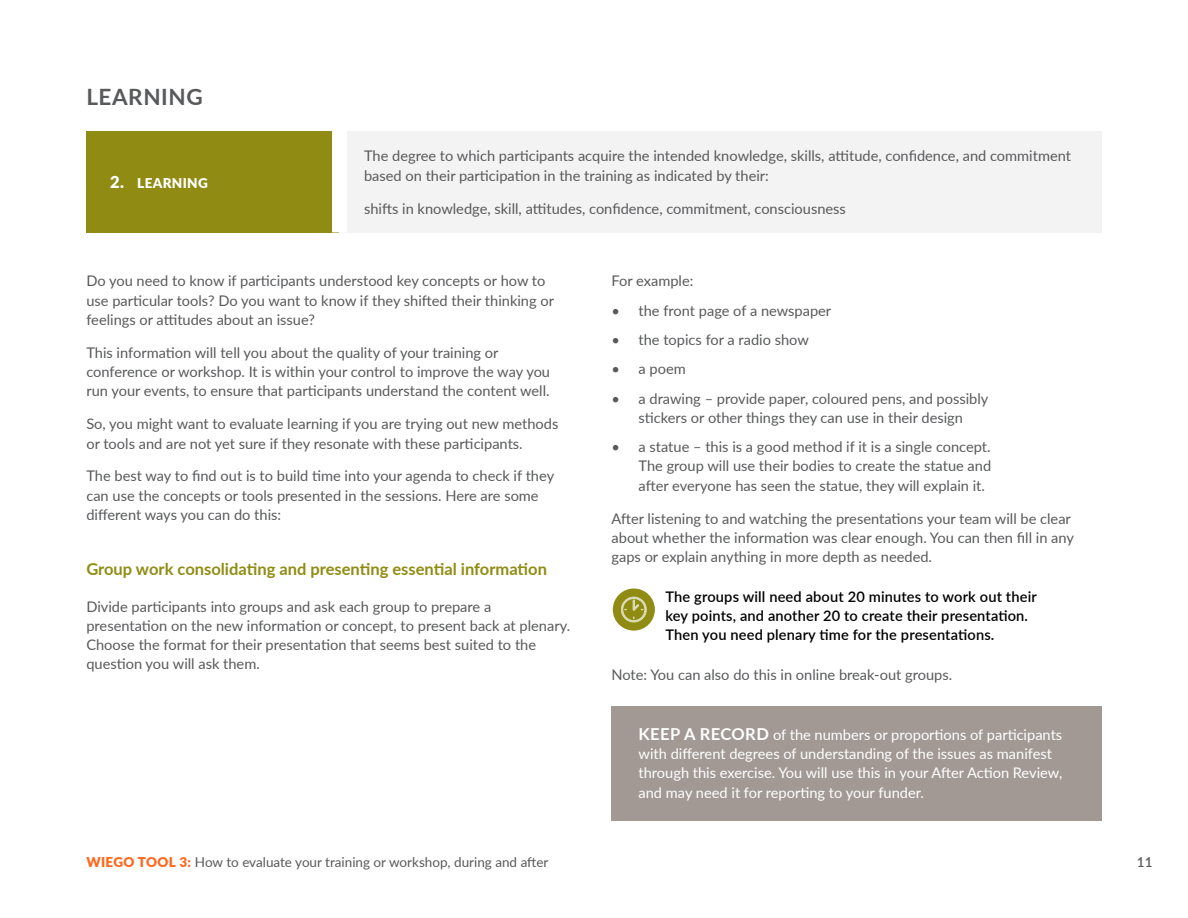
<style>
.page{position:relative;width:1188px;height:918px;background:#fff}
.page>*{position:absolute;margin:0;border:0;box-sizing:border-box;transform-origin:0 0}
.t1{font:700 22.5px "Lato";letter-spacing:.025em;color:#58595b}
.t2{font:700 16.5px "Lato";color:#908c13}
.t3{font:14.7px/19.4px "Lato";color:#58595b}
.t4{font:14.7px/19.4px "Lato";color:#fff}
.t5{font:600 14.7px/19.4px "Lato";letter-spacing:.01em;color:#000}
.t6{font:13.5px "Lato";color:#58595b}
.t7{font:900 13.5px "Lato";letter-spacing:.025em;color:#fff}
.t8{font:600 13.5px "Lato";color:#58595b}
.s1{font-size:16.5px}
.s2{font-weight:700;font-size:16.5px}
.s3{font-weight:900;color:#ff671d}
</style>
<div class="page">
<div style="left:86px;top:131px;width:254px;height:101px;background:#908c13"></div>
<div style="left:340px;top:131px;width:762px;height:101px;background:#f4f3f3"></div>
<div style="left:332px;top:131px;width:15px;height:101px;background:#fff"></div>
<div style="left:612px;top:706px;width:490px;height:115px;background:#a29994"></div>
<div style="left:613px;top:589px;width:42px;height:42px;background:#908c13;border-radius:50%"></div>
<svg style="left:621px;top:597px;width:25px;height:25px"></svg>
<h1 class="t1" style="left:86px;top:80px;width:118px">LEARNING</h1>
<p class="t7" style="left:110px;top:173px;width:99px"><span class="s1">2.</span> LEARNING</p>
<p class="t3" style="left:364px;top:146px;width:709px">The degree to which participants acquire the intended knowledge, skills, attitude, confidence, and commitment based on their participation in the training as indicated by their:</p>
<p class="t3" style="left:364px;top:198px;width:483px">shifts in knowledge, skill, attitudes, confidence, commitment, consciousness</p>
<p class="t3" style="left:86px;top:271px;width:469px">Do you need to know if participants understood key concepts or how to use particular tools? Do you want to know if they shifted their thinking or feelings or attitudes about an issue?</p>
<p class="t3" style="left:86px;top:342px;width:465px">This information will tell you about the quality of your training or conference or workshop. It is within your control to improve the way you run your events, to ensure that participants understand the content well.</p>
<p class="t3" style="left:86px;top:414px;width:474px">So, you might want to evaluate learning if you are trying out new methods or tools and are not yet sure if they resonate with these participants.</p>
<p class="t3" style="left:86px;top:466px;width:469px">The best way to find out is to build time into your agenda to check if they can use the concepts or tools presented in the sessions. Here are some different ways you can do this:</p>
<p class="t2" style="left:86px;top:556px;width:462px">Group work consolidating and presenting essential information</p>
<p class="t3" style="left:86px;top:596px;width:485px">Divide participants into groups and ask each group to prepare a presentation on the new information or concept, to present back at plenary.<br>Choose the format for their presentation that seems best suited to the question you will ask them.</p>
<p class="t3" style="left:612px;top:271px;width:83px">For example:</p>
<p class="t3" style="left:612px;top:300px;width:221px">• the front page of a newspaper</p>
<p class="t3" style="left:612px;top:329px;width:199px">• the topics for a radio show</p>
<p class="t3" style="left:612px;top:359px;width:76px">• a poem</p>
<p class="t3" style="left:612px;top:388px;width:378px;text-align:center">• a drawing – provide paper, coloured pens, and possibly stickers or other things they can use in their design</p>
<p class="t3" style="left:639px;top:436px;width:354px;text-align:justify;text-indent:-27px">• a statue – this is a good method if it is a single concept.<br>The group will use their bodies to create the statue and after everyone has seen the statue, they will explain it.</p>
<p class="t3" style="left:612px;top:508px;width:464px">After listening to and watching the presentations your team will be clear about whether the information was clear enough. You can then fill in any gaps or explain anything in more depth as needed.</p>
<p class="t5" style="left:666px;top:586px;width:373px">The groups will need about 20 minutes to work out their key points, and another 20 to create their presentation.<br>Then you need plenary time for the presentations.</p>
<p class="t3" style="left:612px;top:664px;width:342px">Note: You can also do this in online break-out groups.</p>
<p class="t4" style="left:639px;top:724px;width:425px"><span class="s2">KEEP A RECORD</span> of the numbers or proportions of participants with different degrees of understanding of the issues as manifest through this exercise. You will use this in your After Action Review, and may need it for reporting to your funder.</p>
<p class="t6" style="left:86px;top:853px;width:464px"><span class="s3">WIEGO TOOL 3:</span> How to evaluate your training or workshop, during and after</p>
<p class="t8" style="left:1137px;top:852px;width:17px">11</p>
</div>
